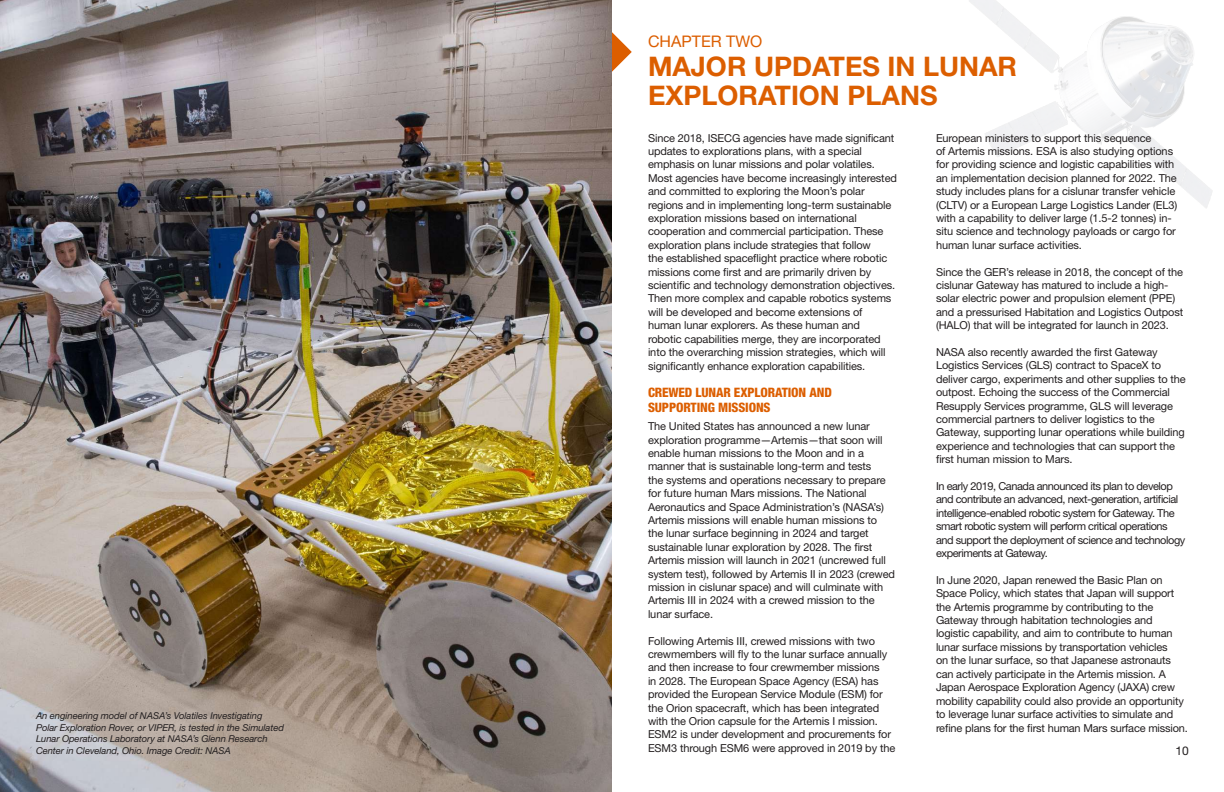
<style>
.page{position:relative;width:1224px;height:792px;background:#fff}
.page>*{position:absolute;margin:0;border:0;box-sizing:border-box;transform-origin:0 0}
.t1{font:700 27px/29px "Helvetica Neue LT Std";color:#dc5e00}
.t2{font:16px "Helvetica Neue LT Std";color:#dc5e00}
.t3{font:800 condensed 13px/15.6px "Helvetica Neue LT Std";letter-spacing:-.01em;color:#dc5e00}
.t4{font:12px "Helvetica Neue LT Std";color:#231f20}
.t5{font:11px/13.4px "Helvetica Neue LT Std";letter-spacing:-.01em;color:#231f20}
.t6{font:11px/13.4px "Helvetica Neue LT Std";letter-spacing:-.04em;color:#231f20}
.t7{font:italic 9.5px/11.4px "Helvetica Neue LT Std";letter-spacing:-.01em;color:#231f20}
</style>
<div class="page">
<img style="left:969px;top:0;width:244px;height:208px">
<svg style="left:612px;top:32px;width:20px;height:40px"></svg>
<img style="left:0;top:0;width:612px;height:792px">
<h2 class="t2" style="left:648px;top:32px;width:116px">CHAPTER TWO</h2>
<h1 class="t1" style="left:648px;top:52px;width:371px">MAJOR UPDATES IN LUNAR<br>EXPLORATION PLANS</h1>
<p class="t5" style="left:648px;top:131px;width:250px">Since 2018, ISECG agencies have made significant updates to explorations plans, with a special emphasis on lunar missions and polar volatiles.<br>Most agencies have become increasingly interested and committed to exploring the Moon’s polar regions and in implementing long-term sustainable exploration missions based on international cooperation and commercial participation. These exploration plans include strategies that follow<br>the established spaceflight practice where robotic missions come first and are primarily driven by scientific and technology demonstration objectives.<br>Then more complex and capable robotics systems will be developed and become extensions of human lunar explorers. As these human and<br>robotic capabilities merge, they are incorporated into the overarching mission strategies, which will significantly enhance exploration capabilities.</p>
<p class="t3" style="left:648px;top:384px;width:185px">CREWED LUNAR EXPLORATION AND<br>SUPPORTING MISSIONS</p>
<p class="t5" style="left:648px;top:419px;width:249px">The United States has announced a new lunar exploration programme—Artemis—that soon will enable human missions to the Moon and in a manner that is sustainable long-term and tests<br>the systems and operations necessary to prepare for future human Mars missions. The National Aeronautics and Space Administration’s (NASA’s)<br>Artemis missions will enable human missions to the lunar surface beginning in 2024 and target sustainable lunar exploration by 2028. The first Artemis mission will launch in 2021 (uncrewed full system test), followed by Artemis II in 2023 (crewed mission in cislunar space) and will culminate with Artemis III in 2024 with a crewed mission to the lunar surface.</p>
<p class="t5" style="left:648px;top:634px;width:249px">Following Artemis III, crewed missions with two crewmembers will fly to the lunar surface annually and then increase to four crewmember missions<br>in 2028. The European Space Agency (ESA) has provided the European Service Module (ESM) for the Orion spacecraft, which has been integrated with the Orion capsule for the Artemis I mission.<br>ESM2 is under development and procurements for ESM3 through ESM6 were approved in 2019 by the</p>
<p class="t5" style="left:936px;top:131px;width:243px">European ministers to support this sequence<br>of Artemis missions. ESA is also studying options for providing science and logistic capabilities with an implementation decision planned for 2022. The study includes plans for a cislunar transfer vehicle (CLTV) or a European Large Logistics Lander (EL3) with a capability to deliver large (1.5-2 tonnes) in&shy;situ science and technology payloads or cargo for human lunar surface activities.</p>
<p class="t5" style="left:936px;top:265px;width:249px">Since the GER’s release in 2018, the concept of the cislunar Gateway has matured to include a high&shy;solar electric power and propulsion element (PPE) and a pressurised Habitation and Logistics Outpost (HALO) that will be integrated for launch in 2023.</p>
<p class="t5" style="left:936px;top:345px;width:251px">NASA also recently awarded the first Gateway Logistics Services (GLS) contract to SpaceX to deliver cargo, experiments and other supplies to the outpost. Echoing the success of the Commercial Resupply Services programme, GLS will leverage commercial partners to deliver logistics to the Gateway, supporting lunar operations while building experience and technologies that can support the first human mission to Mars.</p>
<p class="t6" style="left:936px;top:479px;width:251px">In early 2019, Canada announced its plan to develop and contribute an advanced, next-generation, artificial intelligence-enabled robotic system for Gateway. The smart robotic system will perform critical operations and support the deployment of science and technology experiments at Gateway.</p>
<p class="t5" style="left:936px;top:573px;width:253px">In June 2020, Japan renewed the Basic Plan on Space Policy, which states that Japan will support the Artemis programme by contributing to the Gateway through habitation technologies and logistic capability, and aim to contribute to human lunar surface missions by transportation vehicles<br>on the lunar surface, so that Japanese astronauts can actively participate in the Artemis mission. A Japan Aerospace Exploration Agency (JAXA) crew mobility capability could also provide an opportunity to leverage lunar surface activities to simulate and refine plans for the first human Mars surface mission.</p>
<p class="t7" style="left:36px;top:710px;width:250px">An engineering model of NASA’s Volatiles Investigating Polar Exploration Rover, or VIPER, is tested in the Simulated Lunar Operations Laboratory at NASA’s Glenn Research Center in Cleveland, Ohio. Image Credit: NASA</p>
<p class="t4" style="left:36px;top:744px;width:15px">10</p>
<p class="t4" style="left:1176px;top:744px;width:15px">10</p>
</div>
